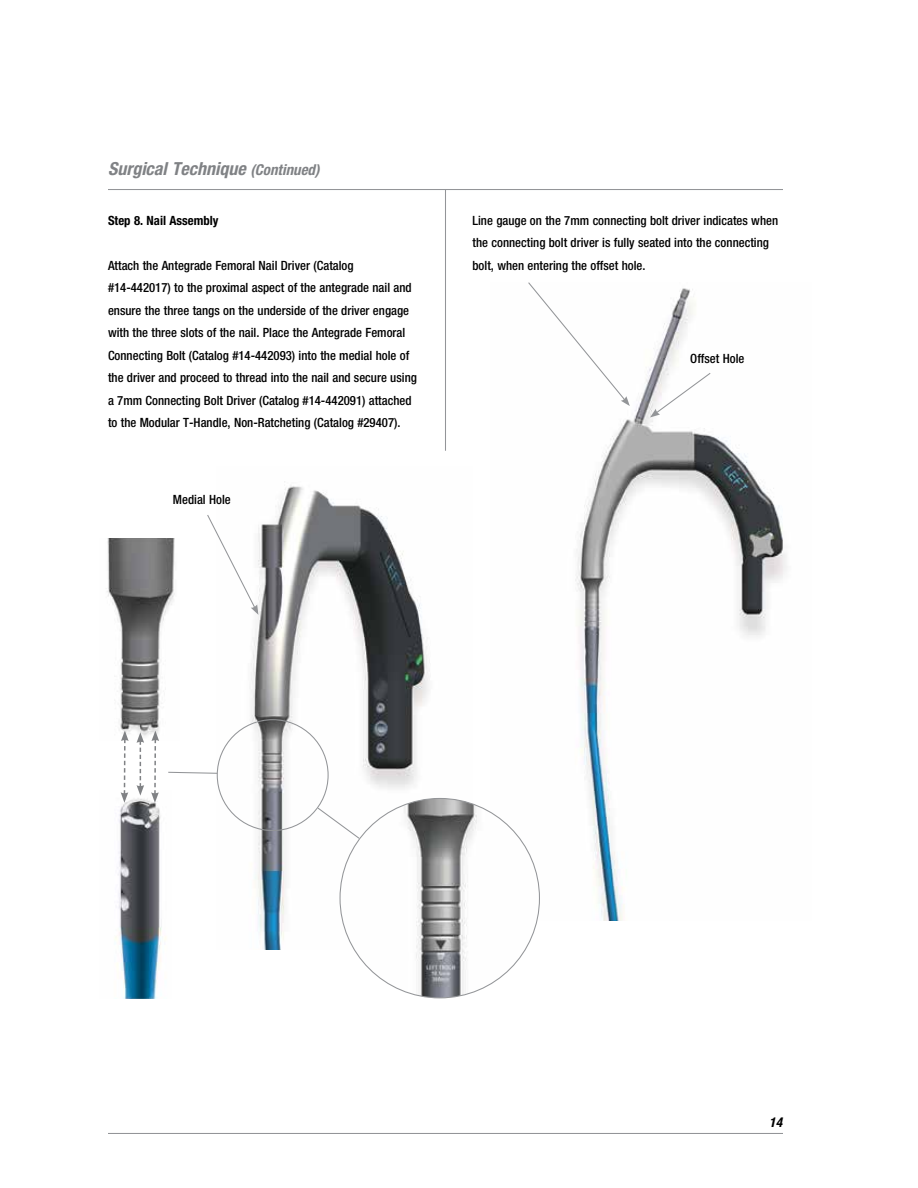
<style>
.page{position:relative;width:918px;height:1188px;background:#fff}
.page>*{position:absolute;margin:0;border:0;box-sizing:border-box;transform-origin:0 0}
.t1{font:italic 700 condensed 18px "Helvetica Neue LT Std";color:#808285}
.t2{font:italic 700 condensed 13.5px "Helvetica Neue LT Std";color:#000}
.t3{font:500 condensed 12.75px/22.5px "Helvetica Neue LT Std";color:#000}
.t4{font:700 condensed 12.75px "Helvetica Neue LT Std";color:#000}
.s1{font-size:15px}
</style>
<div class="page">
<hr style="left:108px;top:1133px;width:675px;height:1px;background:#939598">
<hr style="left:108px;top:189px;width:675px;height:1px;background:#939598">
<img style="left:491px;top:288px;width:296px;height:633px">
<img style="left:217px;top:481px;width:254px;height:468px">
<img style="left:115px;top:792px;width:51px;height:206px">
<img style="left:107px;top:538px;width:68px;height:198px">
<svg style="left:137px;top:732px;width:7px;height:64px"></svg>
<svg style="left:151px;top:731px;width:8px;height:72px"></svg>
<svg style="left:121px;top:731px;width:8px;height:72px"></svg>
<img style="left:340px;top:798px;width:199px;height:200px;border-radius:100px">
<svg style="left:168px;top:771px;width:50px;height:3px"></svg>
<svg style="left:317px;top:807px;width:44px;height:33px"></svg>
<svg style="left:527px;top:282px;width:103px;height:124px"></svg>
<hr style="left:445px;top:189px;width:1px;height:262px;background:#939598">
<svg style="left:207px;top:514px;width:51px;height:101px"></svg>
<svg style="left:650px;top:372px;width:62px;height:45px"></svg>
<h1 class="t1" style="left:108px;top:158px;width:213px">Surgical Technique <span class="s1">(Continued)</span></h1>
<p class="t4" style="left:108px;top:213px;width:112px">Step 8. Nail Assembly</p>
<p class="t3" style="left:108px;top:254px;width:310px">Attach the Antegrade Femoral Nail Driver (Catalog #14-442017) to the proximal aspect of the antegrade nail and ensure the three tangs on the underside of the driver engage with the three slots of the nail. Place the Antegrade Femoral Connecting Bolt (Catalog #14-442093) into the medial hole of the driver and proceed to thread into the nail and secure using a 7mm Connecting Bolt Driver (Catalog #14-442091) attached to the Modular T-Handle, Non-Ratcheting (Catalog #29407).</p>
<p class="t3" style="left:173px;top:488px;width:59px">Medial Hole</p>
<p class="t3" style="left:472px;top:209px;width:307px">Line gauge on the 7mm connecting bolt driver indicates when the connecting bolt driver is fully seated into the connecting bolt, when entering the offset hole.</p>
<p class="t3" style="left:690px;top:347px;width:56px">Offset Hole</p>
<p class="t2" style="left:769px;top:1114px;width:14px">14</p>
</div>
